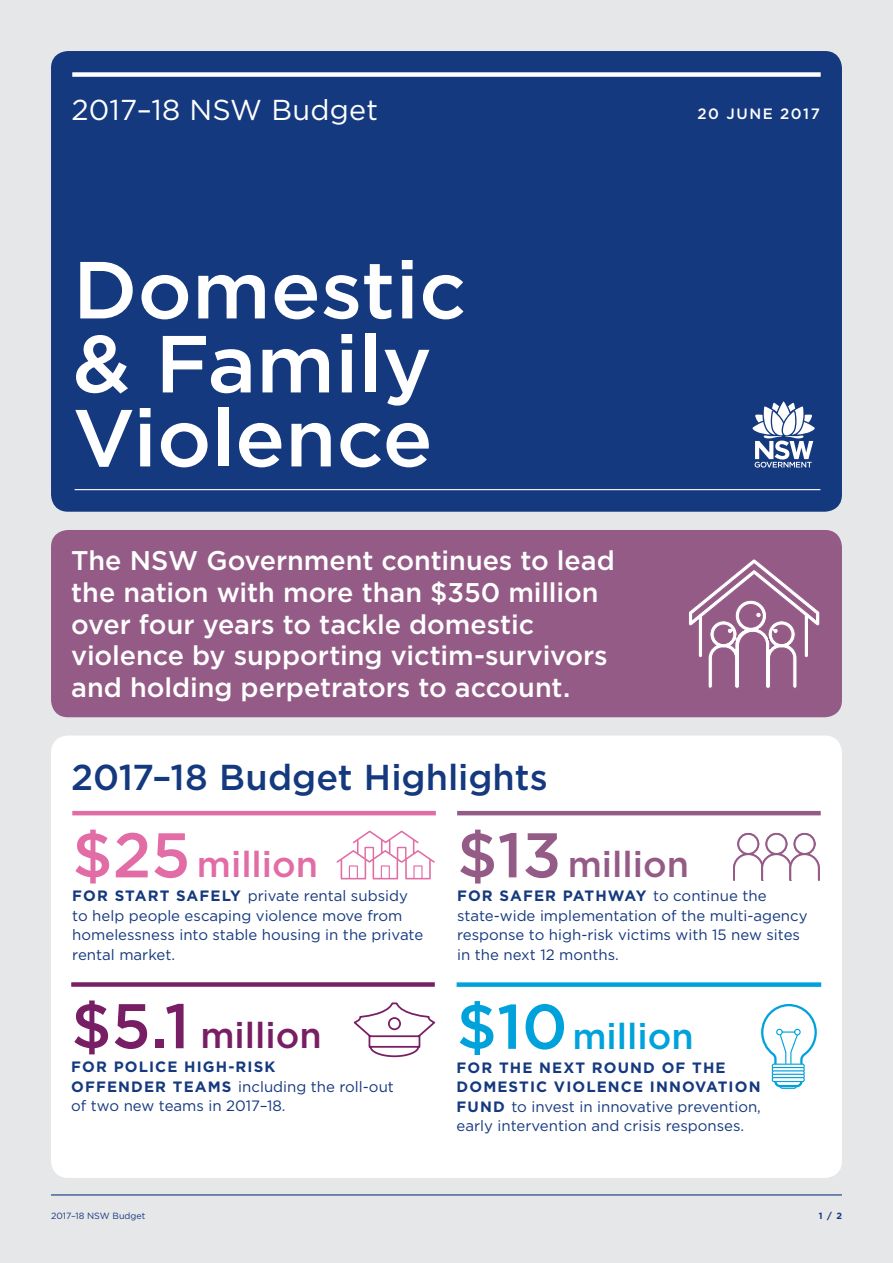
<style>
.page{position:relative;width:893px;height:1263px;background:#e6e7e8}
.page>*{position:absolute;margin:0;border:0;box-sizing:border-box;transform-origin:0 0}
.t1{font:500 80.7px/73.9px "Gotham";color:#fff}
.t2{font:500 36px "Gotham";color:#15397f}
.t3{font:500 36px "Gotham";color:#781e65}
.t4{font:500 36px "Gotham";color:#e26ca6}
.t5{font:500 36px "Gotham";color:#955b87}
.t6{font:500 36px "Gotham";color:#00a2dc}
.t7{font:28.8px "Gotham";letter-spacing:.01em;color:#fff}
.t8{font:500 27px/31.5px "Gotham";letter-spacing:-.005em;color:#fff}
.t9{font:15px/19.5px "Gotham";color:#15397f}
.t10{font:500 15px "Gotham";letter-spacing:.1em;color:#fff}
.t11{font:9px "Gotham";color:#15397f}
.t12{font:700 9px "Gotham";color:#15397f}
.s1{font-size:63px}
.s2{font-weight:700}
</style>
<div class="page">
<hr style="left:51px;top:1194px;width:791px;height:1px;background:#15397f">
<div style="left:51px;top:51px;width:791px;height:461px;background:#15397f;border-radius:17px"></div>
<div style="left:51px;top:530px;width:791px;height:187px;background:#955b87;border-radius:17px"></div>
<div style="left:51px;top:735px;width:791px;height:443px;background:#fff;border-radius:17px"></div>
<div style="left:72px;top:72px;width:749px;height:5px;background:#fff"></div>
<hr style="left:75px;top:489px;width:745px;height:1px;background:#fff">
<svg style="left:689px;top:559px;width:131px;height:129px"></svg>
<svg style="left:753px;top:401px;width:62px;height:67px"></svg>
<hr style="left:72px;top:811px;width:364px;height:4px;background:#e26ca6">
<hr style="left:457px;top:811px;width:364px;height:4px;background:#955b87">
<div style="left:457px;top:982px;width:364px;height:5px;background:#00a2dc"></div>
<svg style="left:761px;top:1004px;width:56px;height:85px"></svg>
<svg style="left:336px;top:830px;width:99px;height:49px"></svg>
<svg style="left:733px;top:852px;width:87px;height:29px"></svg>
<div style="left:737px;top:833px;width:22px;height:22px;border:2px solid #955b87;border-radius:50%"></div>
<div style="left:765px;top:833px;width:22px;height:22px;border:2px solid #955b87;border-radius:50%"></div>
<div style="left:794px;top:833px;width:21px;height:22px;background:#955b87;border:2px solid #955b87;border-radius:50%"></div>
<div style="left:795px;top:834px;width:20px;height:20px;background:#fff;border-radius:50%"></div>
<div style="left:794px;top:833px;width:21px;height:22px;border:2px solid #955b87;border-radius:50%"></div>
<div style="left:71px;top:982px;width:364px;height:5px;background:#781e65"></div>
<svg style="left:353px;top:1002px;width:83px;height:56px"></svg>
<h3 class="t7" style="left:71px;top:92px;width:308px">2017–18 NSW Budget</h3>
<p class="t10" style="left:698px;top:105px;width:124px">20 JUNE 2017</p>
<h1 class="t1" style="left:73px;top:252px;width:395px">Domestic &amp; Family<br>Violence</h1>
<h3 class="t8" style="left:71px;top:545px;width:545px">The NSW Government continues to lead the nation with more than $350 million over four years to tackle domestic violence by supporting victim-survivors and holding perpetrators to account.</h3>
<h2 class="t2" style="left:71px;top:756px;width:478px">2017–18 Budget Highlights</h2>
<h2 class="t4" style="left:72px;top:843px;width:247px"><span class="s1">$25</span> million</h2>
<p class="t9" style="left:72px;top:886px;width:353px"><span class="s2">FOR START SAFELY</span> private rental subsidy to help people escaping violence move from homelessness into stable housing in the private rental market.</p>
<h2 class="t3" style="left:71px;top:1014px;width:252px"><span class="s1">$5.1</span> million</h2>
<p class="t9" style="left:71px;top:1057px;width:324px"><span class="s2">FOR POLICE HIGH-RISK<br>OFFENDER TEAMS</span> including the roll-out of two new teams in 2017–18.</p>
<h2 class="t5" style="left:457px;top:843px;width:233px"><span class="s1">$13</span> million</h2>
<p class="t9" style="left:457px;top:886px;width:352px"><span class="s2">FOR SAFER PATHWAY</span> to continue the state-wide implementation of the multi-agency response to high-risk victims with 15 new sites in the next 12 months.</p>
<h2 class="t6" style="left:457px;top:1014px;width:239px"><span class="s1">$10</span>million</h2>
<p class="t9" style="left:457px;top:1057px;width:306px"><span class="s2">FOR THE NEXT ROUND OF THE DOMESTIC VIOLENCE INNOVATION FUND</span> to invest in innovative prevention, early intervention and crisis responses.</p>
<p class="t11" style="left:51px;top:1210px;width:96px">2017–18 NSW Budget</p>
<p class="t12" style="left:819px;top:1210px;width:25px">1 / 2</p>
</div>
